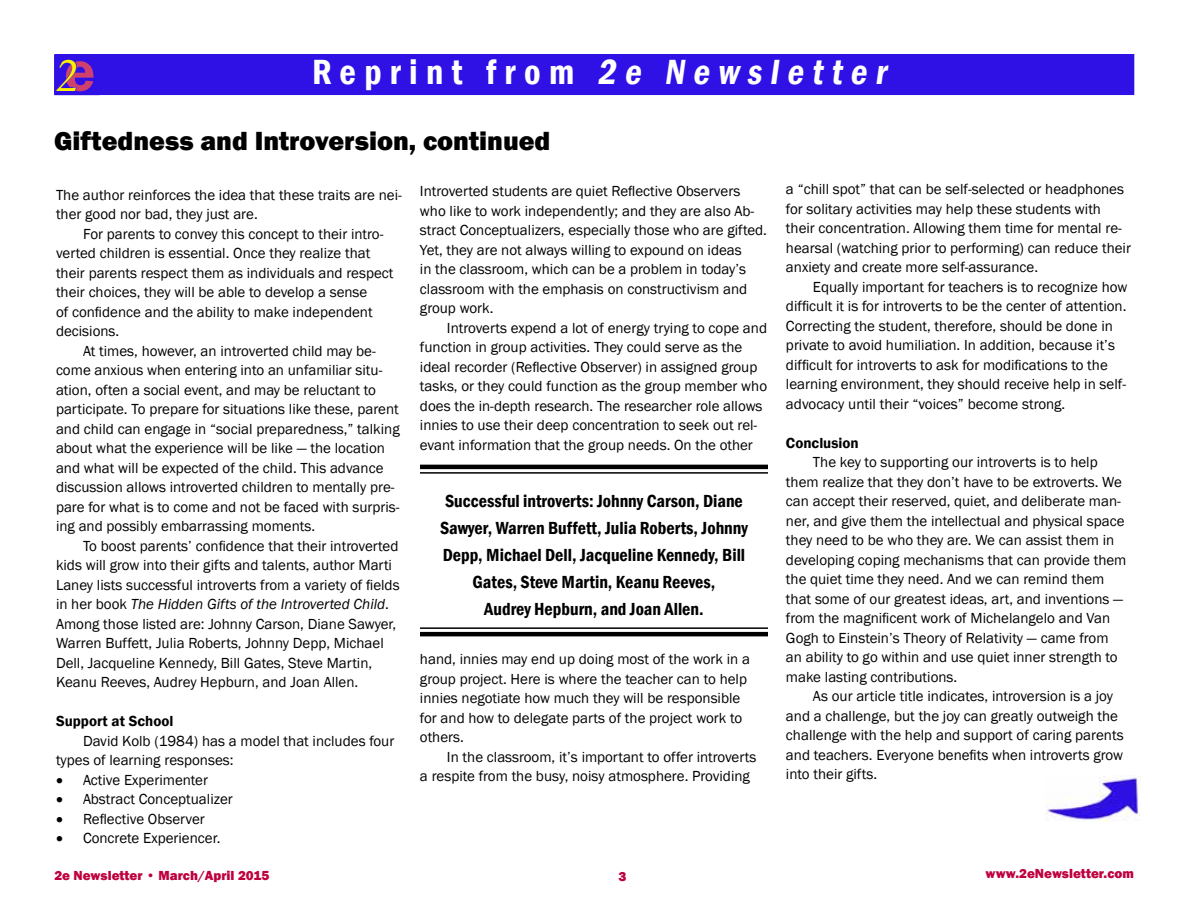
<style>
.page{position:relative;width:1188px;height:918px;background:#fff}
.page>*{position:absolute;margin:0;border:0;box-sizing:border-box;transform-origin:0 0}
.t1{font:italic 46.5px "Palatino Linotype";color:#fff200}
.t2{font:600 condensed 36px "Franklin Gothic";color:#fff}
.t3{font:800 27px "Franklin Gothic";color:#000}
.t4{font:600 condensed 18px/27px "Franklin Gothic";color:#000;text-align:center}
.t5{font:15px/19.5px "Franklin Gothic";color:#000}
.t6{font:600 15px "Franklin Gothic";color:#000}
.t7{font:800 13.5px "Franklin Gothic";color:#bf003f}
.s1{font-family:"Franklin Gothic";font-weight:600;font-style:normal;font-size:58.5px;color:#cf406f}
.s2{font-style:italic}
</style>
<div class="page">
<div style="left:54px;top:54px;width:1080px;height:41px;background:#2f11e6"></div>
<img style="left:1045px;top:775px;width:95px;height:46px">
<hr style="left:420px;top:465px;width:348px;height:4px;background:#000">
<hr style="left:420px;top:472px;width:348px;height:2px;background:#000">
<hr style="left:420px;top:627px;width:348px;height:2px;background:#000">
<hr style="left:420px;top:632px;width:348px;height:4px;background:#000">
<h1 class="t1" style="left:57px;top:42px;width:40px">2<span class="s1">e</span></h1>
<h2 class="t2" style="left:312px;top:48px;width:582px">Re p r i n t f ro m 2e Newsletter</h2>
<h3 class="t3" style="left:54px;top:123px;width:498px">Giftedness and Introversion, continued</h3>
<p class="t5" style="left:56px;top:185px;width:347px">The author reinforces the idea that these traits are nei&shy;ther good nor bad, they just are.</p>
<p class="t5" style="left:56px;top:224px;width:339px;text-indent:27px">For parents to convey this concept to their intro&shy;verted children is essential. Once they realize that their parents respect them as individuals and respect their choices, they will be able to develop a sense<br>of confidence and the ability to make independent decisions.</p>
<p class="t5" style="left:56px;top:341px;width:345px;text-indent:27px">At times, however, an introverted child may be&shy;come anxious when entering into an unfamiliar situ&shy;ation, often a social event, and may be reluctant to participate. To prepare for situations like these, parent and child can engage in “social preparedness,” talking about what the experience will be like — the location and what will be expected of the child. This advance discussion allows introverted children to mentally pre&shy;pare for what is to come and not be faced with surpris&shy;ing and possibly embarrassing moments.</p>
<p class="t5" style="left:56px;top:536px;width:345px;text-indent:27px">To boost parents’ confidence that their introverted kids will grow into their gifts and talents, author Marti Laney lists successful introverts from a variety of fields in her book <span class="s2">The Hidden Gifts of the Introverted Child</span>.<br>Among those listed are: Johnny Carson, Diane Sawyer, Warren Buffett, Julia Roberts, Johnny Depp, Michael Dell, Jacqueline Kennedy, Bill Gates, Steve Martin, Keanu Reeves, Audrey Hepburn, and Joan Allen.</p>
<p class="t6" style="left:56px;top:712px;width:119px">Support at School</p>
<p class="t5" style="left:56px;top:731px;width:340px;text-indent:27px">David Kolb (1984) has a model that includes four types of learning responses:</p>
<p class="t5" style="left:56px;top:770px;width:154px">• Active Experimenter</p>
<p class="t5" style="left:56px;top:790px;width:178px">• Abstract Conceptualizer</p>
<p class="t5" style="left:56px;top:809px;width:150px">• Reflective Observer</p>
<p class="t5" style="left:56px;top:829px;width:166px">• Concrete Experiencer.</p>
<p class="t5" style="left:420px;top:182px;width:349px">Introverted students are quiet Reflective Observers who like to work independently; and they are also Ab&shy;stract Conceptualizers, especially those who are gifted.<br>Yet, they are not always willing to expound on ideas<br>in the classroom, which can be a problem in today’s classroom with the emphasis on constructivism and group work.</p>
<p class="t5" style="left:420px;top:318px;width:349px;text-indent:27px">Introverts expend a lot of energy trying to cope and function in group activities. They could serve as the ideal recorder (Reflective Observer) in assigned group tasks, or they could function as the group member who does the in-depth research. The researcher role allows innies to use their deep concentration to seek out rel&shy;evant information that the group needs. On the other</p>
<p class="t4" style="left:440px;top:488px;width:309px">Successful introverts: Johnny Carson, Diane Sawyer, Warren Buffett, Julia Roberts, Johnny Depp, Michael Dell, Jacqueline Kennedy, Bill Gates, Steve Martin, Keanu Reeves,<br>Audrey Hepburn, and Joan Allen.</p>
<p class="t5" style="left:420px;top:650px;width:331px">hand, innies may end up doing most of the work in a group project. Here is where the teacher can to help innies negotiate how much they will be responsible for and how to delegate parts of the project work to others.</p>
<p class="t5" style="left:420px;top:747px;width:338px;text-indent:27px">In the classroom, it’s important to offer introverts a respite from the busy, noisy atmosphere. Providing</p>
<p class="t5" style="left:786px;top:180px;width:346px">a “chill spot” that can be self-selected or headphones for solitary activities may help these students with their concentration. Allowing them time for mental re&shy;hearsal (watching prior to performing) can reduce their anxiety and create more self-assurance.</p>
<p class="t5" style="left:786px;top:277px;width:343px;text-indent:27px">Equally important for teachers is to recognize how difficult it is for introverts to be the center of attention.<br>Correcting the student, therefore, should be done in private to avoid humiliation. In addition, because it’s difficult for introverts to ask for modifications to the learning environment, they should receive help in self&shy;advocacy until their “voices” become strong.</p>
<p class="t6" style="left:786px;top:433px;width:74px">Conclusion</p>
<p class="t5" style="left:786px;top:453px;width:342px;text-indent:27px">The key to supporting our introverts is to help them realize that they don’t have to be extroverts. We can accept their reserved, quiet, and deliberate man&shy;ner, and give them the intellectual and physical space they need to be who they are. We can assist them in developing coping mechanisms that can provide them the quiet time they need. And we can remind them that some of our greatest ideas, art, and inventions — from the magnificent work of Michelangelo and Van Gogh to Einstein’s Theory of Relativity — came from an ability to go within and use quiet inner strength to make lasting contributions.</p>
<p class="t5" style="left:786px;top:687px;width:339px;text-indent:27px">As our article title indicates, introversion is a joy and a challenge, but the joy can greatly outweigh the challenge with the help and support of caring parents and teachers. Everyone benefits when introverts grow into their gifts.</p>
<p class="t7" style="left:54px;top:866px;width:217px">2e Newsletter • March/April 2015</p>
<p class="t7" style="left:618px;top:868px;width:9px">3</p>
<p class="t7" style="left:986px;top:865px;width:150px">www.2eNewsletter.com</p>
</div>
